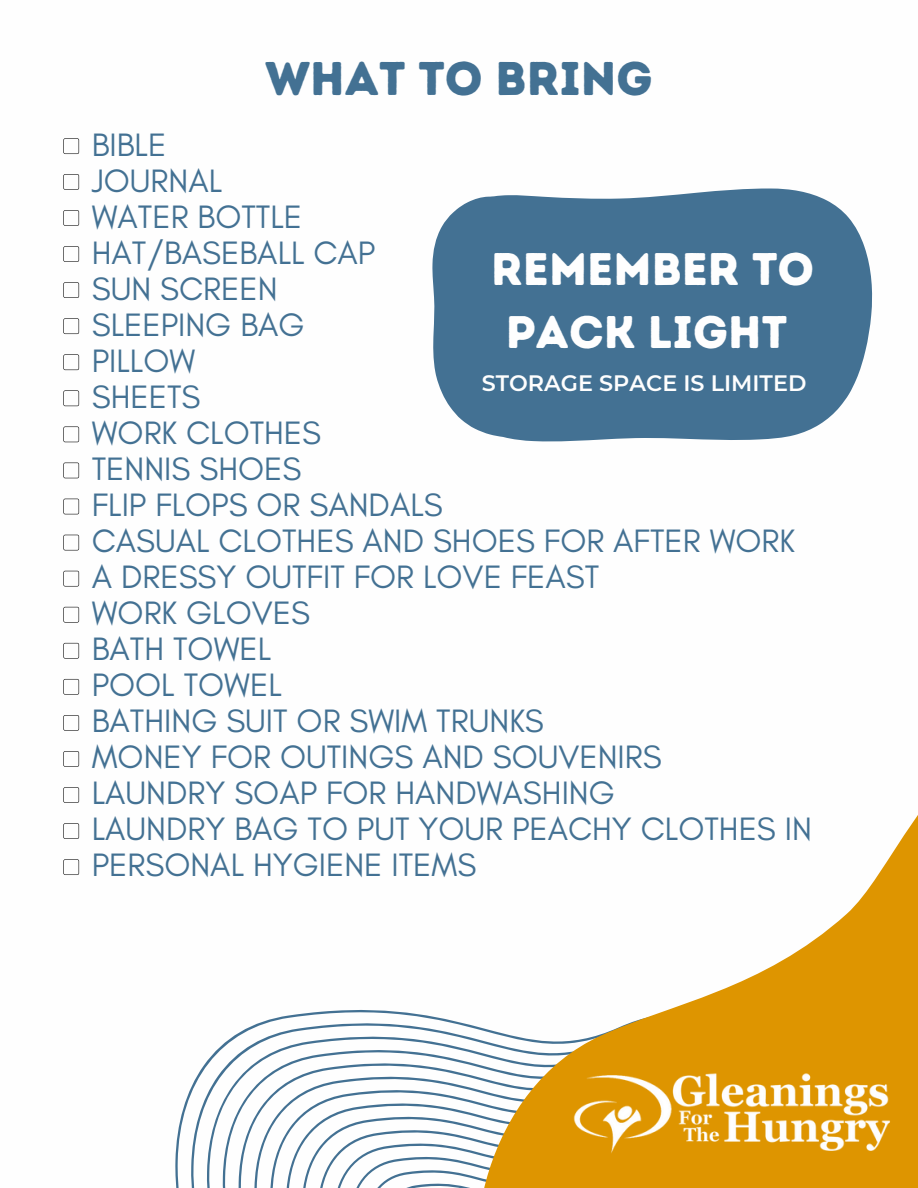
<style>
.page{position:relative;width:918px;height:1188px;background:#fff}
.page>*{position:absolute;margin:0;border:0;box-sizing:border-box;transform-origin:0 0}
.t1{font:47.25px "Intro Rust Base";color:#437193}
.t2{font:45.6px/63.2px "Intro Rust Base";color:#fefefe;text-align:center}
.t3{font:33px/36px "Glacial Indifference";color:#437193}
.t4{font:600 22.35px "Montserrat";color:#fefefe}
</style>
<div class="page">
<svg style="left:175px;top:1010px;width:302px;height:178px"></svg>
<svg style="left:477px;top:815px;width:441px;height:373px"></svg>
<img style="left:572px;top:1067px;width:326px;height:98px">
<svg style="left:63px;top:138px;width:16px;height:16px"></svg>
<svg style="left:63px;top:174px;width:16px;height:16px"></svg>
<svg style="left:63px;top:210px;width:16px;height:16px"></svg>
<svg style="left:63px;top:246px;width:16px;height:16px"></svg>
<svg style="left:63px;top:282px;width:16px;height:16px"></svg>
<svg style="left:63px;top:318px;width:16px;height:16px"></svg>
<svg style="left:63px;top:354px;width:16px;height:16px"></svg>
<svg style="left:63px;top:390px;width:16px;height:16px"></svg>
<svg style="left:63px;top:427px;width:16px;height:15px"></svg>
<svg style="left:63px;top:463px;width:16px;height:15px"></svg>
<svg style="left:63px;top:499px;width:16px;height:15px"></svg>
<svg style="left:63px;top:535px;width:16px;height:15px"></svg>
<svg style="left:63px;top:571px;width:16px;height:16px"></svg>
<svg style="left:63px;top:607px;width:16px;height:16px"></svg>
<svg style="left:63px;top:643px;width:16px;height:16px"></svg>
<svg style="left:63px;top:679px;width:16px;height:16px"></svg>
<svg style="left:63px;top:715px;width:16px;height:16px"></svg>
<svg style="left:63px;top:751px;width:16px;height:16px"></svg>
<svg style="left:63px;top:787px;width:16px;height:16px"></svg>
<svg style="left:63px;top:823px;width:16px;height:16px"></svg>
<svg style="left:63px;top:859px;width:16px;height:16px"></svg>
<svg style="left:432px;top:188px;width:441px;height:254px;fill:#437193"></svg>
<p class="t1" style="left:265px;top:50px;width:389px">WHAT TO BRING</p>
<p class="t3" style="left:92px;top:127px;width:705px">BIBLE<br>JOURNAL<br>WATER BOTTLE<br>HAT/BASEBALL CAP<br>SUN SCREEN<br>SLEEPING BAG<br>PILLOW<br>SHEETS<br>WORK CLOTHES<br>TENNIS SHOES<br>FLIP FLOPS OR SANDALS<br>CASUAL CLOTHES AND SHOES FOR AFTER WORK<br>A DRESSY OUTFIT FOR LOVE FEAST<br>WORK GLOVES<br>BATH TOWEL<br>POOL TOWEL<br>BATHING SUIT OR SWIM TRUNKS<br>MONEY FOR OUTINGS AND SOUVENIRS<br>LAUNDRY SOAP FOR HANDWASHING</p>
<p class="t3" style="left:92px;top:811px;width:722px">LAUNDRY BAG TO PUT YOUR PEACHY CLOTHES IN</p>
<p class="t3" style="left:92px;top:847px;width:386px">PERSONAL HYGIENE ITEMS</p>
<p class="t2" style="left:491px;top:238px;width:324px">REMEMBER TO<br>PACK LIGHT</p>
<p class="t4" style="left:482px;top:370px;width:326px">STORAGE SPACE IS LIMITED</p>
</div>
